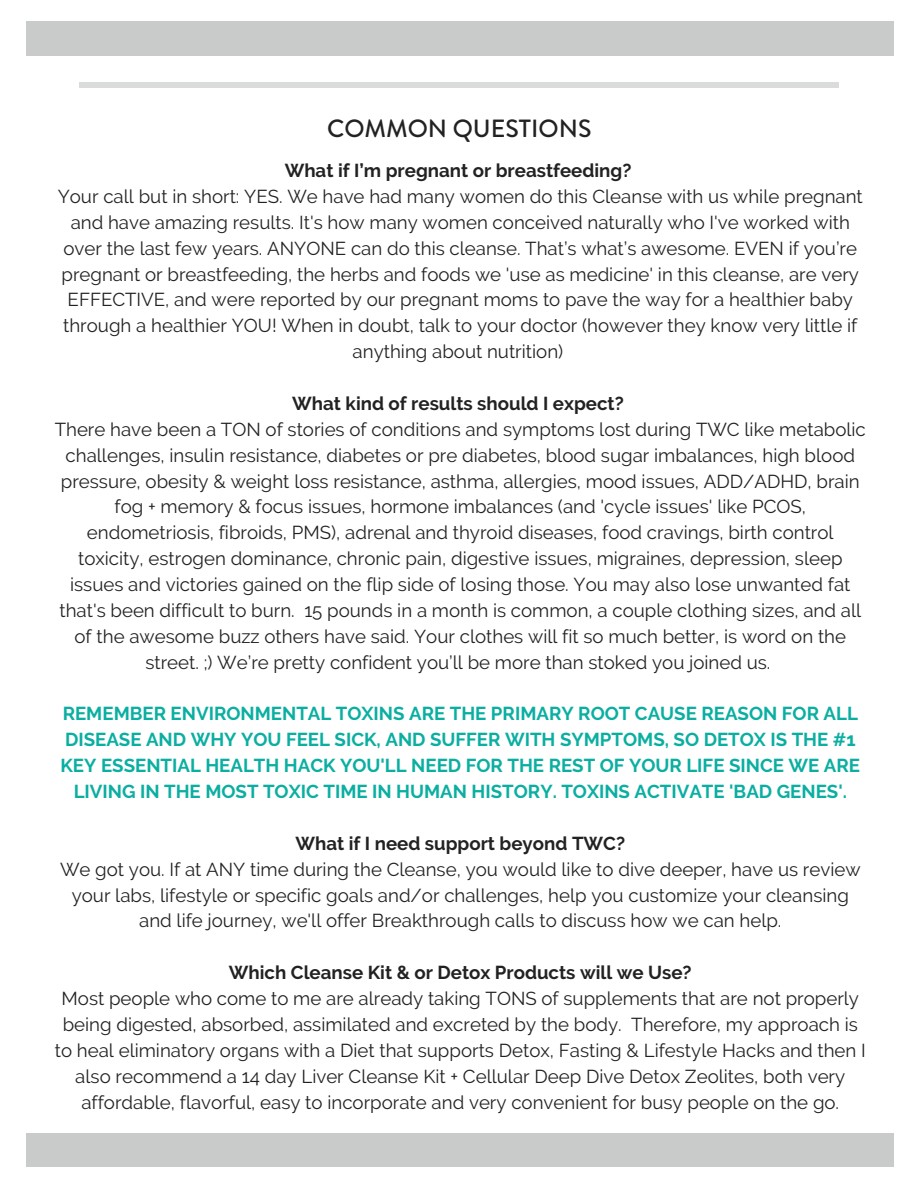
<style>
.page{position:relative;width:918px;height:1188px;background:#fff}
.page>*{position:absolute;margin:0;border:0;box-sizing:border-box;transform-origin:0 0}
.t1{font:500 24.9px "Brandon Grotesque";color:#222}
.t2{font:18.75px/25.8px "Raleway";color:#222;text-align:center}
.t3{font:700 18.75px/25.8px "Raleway";color:#0aafa1;text-align:center}
.t4{font:700 18.75px "Raleway";color:#222}
</style>
<div class="page">
<div style="left:27px;top:1133px;width:866px;height:34px;background:#c9caca"></div>
<div style="left:27px;top:21px;width:866px;height:35px;background:#c9caca"></div>
<div style="left:80px;top:83px;width:759px;height:5px;background:#dadbdb"></div>
<h1 class="t1" style="left:327px;top:110px;width:266px">COMMON QUESTIONS</h1>
<p class="t4" style="left:285px;top:159px;width:348px">What if I’m pregnant or breastfeeding?</p>
<p class="t2" style="left:58px;top:183px;width:807px">Your call but in short: YES. We have had many women do this Cleanse with us while pregnant and have amazing results. It's how many women conceived naturally who I've worked with over the last few years. ANYONE can do this cleanse. That’s what’s awesome. EVEN if you’re pregnant or breastfeeding, the herbs and foods we 'use as medicine' in this cleanse, are very EFFECTIVE, and were reported by our pregnant moms to pave the way for a healthier baby through a healthier YOU! When in doubt, talk to your doctor (however they know very little if anything about nutrition)</p>
<p class="t4" style="left:292px;top:392px;width:333px">What kind of results should I expect?</p>
<p class="t2" style="left:55px;top:416px;width:813px">There have been a TON of stories of conditions and symptoms lost during TWC like metabolic challenges, insulin resistance, diabetes or pre diabetes, blood sugar imbalances, high blood pressure, obesity &amp; weight loss resistance, asthma, allergies, mood issues, ADD/ADHD, brain fog + memory &amp; focus issues, hormone imbalances (and 'cycle issues' like PCOS, endometriosis, fibroids, PMS), adrenal and thyroid diseases, food cravings, birth control toxicity, estrogen dominance, chronic pain, digestive issues, migraines, depression, sleep issues and victories gained on the flip side of losing those. You may also lose unwanted fat that's been difficult to burn. 15 pounds in a month is common, a couple clothing sizes, and all of the awesome buzz others have said. Your clothes will fit so much better, is word on the street. ;) We’re pretty confident you’ll be more than stoked you joined us.</p>
<p class="t3" style="left:61px;top:701px;width:801px">REMEMBER ENVIRONMENTAL TOXINS ARE THE PRIMARY ROOT CAUSE REASON FOR ALL DISEASE AND WHY YOU FEEL SICK, AND SUFFER WITH SYMPTOMS, SO DETOX IS THE #1<br>KEY ESSENTIAL HEALTH HACK YOU'LL NEED FOR THE REST OF YOUR LIFE SINCE WE ARE LIVING IN THE MOST TOXIC TIME IN HUMAN HISTORY. TOXINS ACTIVATE 'BAD GENES'.</p>
<p class="t4" style="left:296px;top:832px;width:331px">What if I need support beyond TWC?</p>
<p class="t2" style="left:60px;top:856px;width:802px">We got you. If at ANY time during the Cleanse, you would like to dive deeper, have us review your labs, lifestyle or specific goals and/or challenges, help you customize your cleansing and life journey, we'll offer Breakthrough calls to discuss how we can help.</p>
<p class="t4" style="left:229px;top:962px;width:464px">Which Cleanse Kit &amp; or Detox Products will we Use?</p>
<p class="t2" style="left:55px;top:986px;width:813px">Most people who come to me are already taking TONS of supplements that are not properly being digested, absorbed, assimilated and excreted by the body. Therefore, my approach is to heal eliminatory organs with a Diet that supports Detox, Fasting &amp; Lifestyle Hacks and then I also recommend a 14 day Liver Cleanse Kit + Cellular Deep Dive Detox Zeolites, both very affordable, flavorful, easy to incorporate and very convenient for busy people on the go.</p>
</div>
